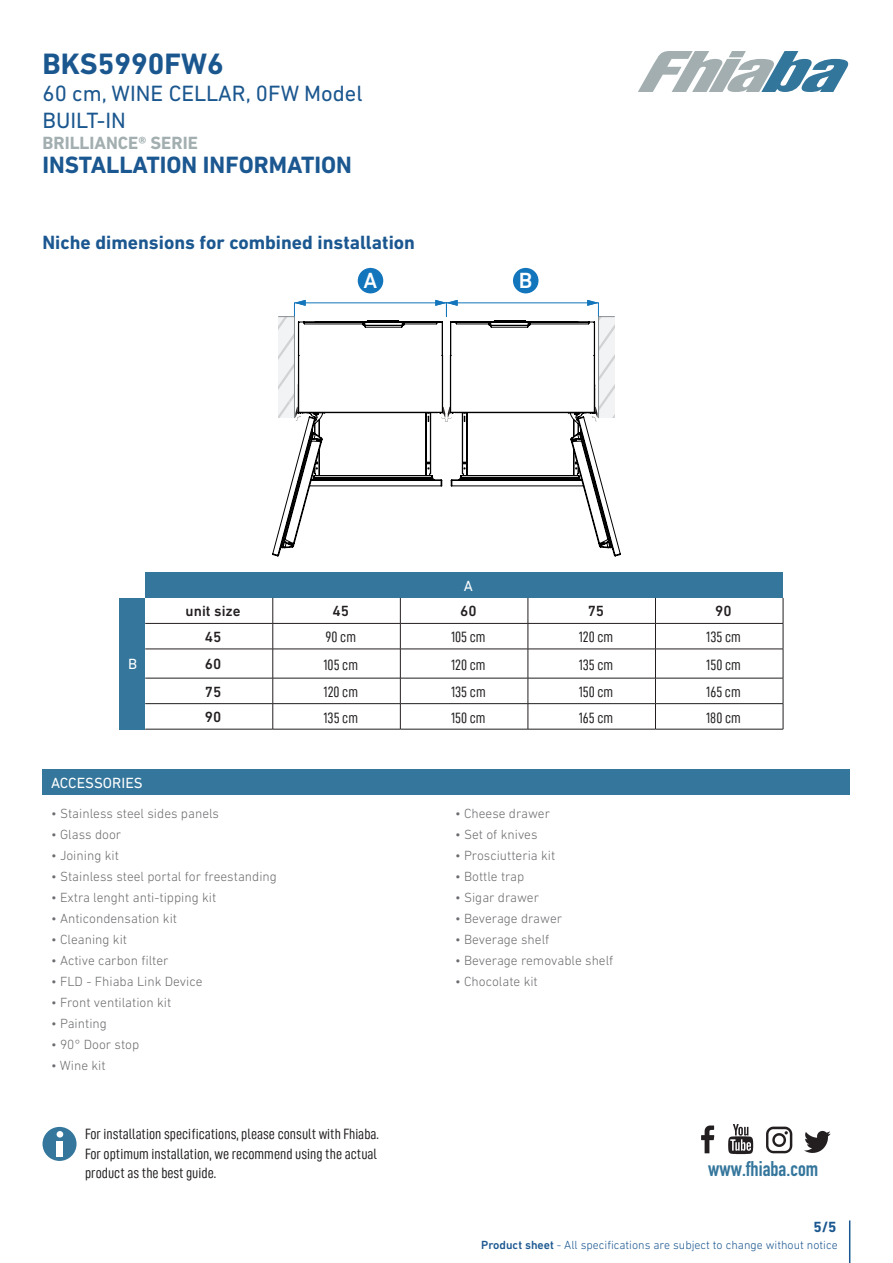
<style>
.page{position:relative;width:893px;height:1263px;background:#fff}
.page>*{position:absolute;margin:0;border:0;box-sizing:border-box;transform-origin:0 0}
.Product_code{font:700 30px "DIN Next LT Pro";color:#1b578f}
.Sottotitolo{font:700 24px "DIN Next LT Pro";color:#1b5790}
.Sigla{font:22.5px "DIN Next LT Pro";color:#1b578f}
.t1{font:500 22.35px "DIN Next LT Pro";color:#fff}
.t2{font:700 21px "DIN Condensed";color:#34769c}
.t3{font:700 19.5px "DIN Next LT Pro";color:#1b5790}
.Serie{font:700 18px "DIN Next LT Pro";color:#a2aeaf}
.Information{font:15px "D DIN Condensed";color:#231f20}
.t4{font:500 15px "DIN Next LT Pro";color:#231f20}
.Titolo_fascioni_blu{font:15px "DIN Next LT Pro";color:#fff}
.t5{font:700 15px "DIN Next LT Pro";color:#1b5790}
.Testo_FEATURES{font:300 13.5px "DIN Next LT Pro";color:#6c6d70}
.t6{font:300 12px "DIN Next LT Pro";color:#1b5790}
.s1{font-weight:500}
</style>
<div class="page">
<hr style="left:849px;top:1220px;width:1px;height:43px;background:#1b5790">
<svg style="left:638px;top:51px;width:211px;height:41px"></svg>
<img style="left:701px;top:1124px;width:130px;height:31px">
<div style="left:43px;top:1127px;width:34px;height:34px;background:#34769c;border-radius:50%"></div>
<div style="left:57px;top:1141px;width:6px;height:16px;background:#fff"></div>
<svg style="left:57px;top:1131px;width:6px;height:6px"></svg>
<div style="left:43px;top:770px;width:807px;height:25px;background:#34769c"></div>
<div style="left:145px;top:572px;width:638px;height:26px;background:#34769c"></div>
<div style="left:120px;top:598px;width:25px;height:131px;background:#34769c"></div>
<hr style="left:145px;top:623px;width:128px;height:1px;background:#231f20">
<hr style="left:273px;top:623px;width:127px;height:1px;background:#231f20">
<hr style="left:400px;top:623px;width:128px;height:1px;background:#231f20">
<hr style="left:528px;top:623px;width:127px;height:1px;background:#231f20">
<hr style="left:655px;top:623px;width:128px;height:1px;background:#231f20">
<hr style="left:145px;top:649px;width:128px;height:1px;background:#231f20">
<hr style="left:273px;top:649px;width:127px;height:1px;background:#231f20">
<hr style="left:400px;top:649px;width:128px;height:1px;background:#231f20">
<hr style="left:528px;top:649px;width:127px;height:1px;background:#231f20">
<hr style="left:655px;top:649px;width:128px;height:1px;background:#231f20">
<hr style="left:145px;top:678px;width:128px;height:1px;background:#231f20">
<hr style="left:273px;top:678px;width:127px;height:1px;background:#231f20">
<hr style="left:400px;top:678px;width:128px;height:1px;background:#231f20">
<hr style="left:528px;top:678px;width:127px;height:1px;background:#231f20">
<hr style="left:655px;top:678px;width:128px;height:1px;background:#231f20">
<hr style="left:145px;top:703px;width:128px;height:1px;background:#231f20">
<hr style="left:273px;top:703px;width:127px;height:1px;background:#231f20">
<svg style="left:273px;top:598px;width:1px;height:131px"></svg>
<hr style="left:400px;top:703px;width:128px;height:1px;background:#231f20">
<svg style="left:400px;top:598px;width:1px;height:131px"></svg>
<hr style="left:528px;top:703px;width:127px;height:1px;background:#231f20">
<svg style="left:528px;top:598px;width:1px;height:131px"></svg>
<hr style="left:655px;top:703px;width:128px;height:1px;background:#231f20">
<svg style="left:655px;top:598px;width:1px;height:131px"></svg>
<svg style="left:783px;top:598px;width:1px;height:131px"></svg>
<hr style="left:145px;top:729px;width:128px;height:1px;background:#231f20">
<hr style="left:273px;top:729px;width:127px;height:1px;background:#231f20">
<hr style="left:400px;top:729px;width:128px;height:1px;background:#231f20">
<hr style="left:528px;top:729px;width:127px;height:1px;background:#231f20">
<hr style="left:655px;top:729px;width:128px;height:1px;background:#231f20">
<div style="left:358px;top:268px;width:25px;height:25px;background:#1375bc;border-radius:50%"></div>
<div style="left:513px;top:268px;width:25px;height:25px;background:#1375bc;border-radius:50%"></div>
<svg style="left:272px;top:300px;width:349px;height:256px"></svg>
<p class="Product_code" style="left:43px;top:46px;width:183px">BKS5990FW6</p>
<p class="Sigla" style="left:43px;top:80px;width:322px">60 cm, WINE CELLAR, 0FW Model</p>
<p class="Sigla" style="left:43px;top:107px;width:85px">BUILT-IN</p>
<p class="Serie" style="left:43px;top:132px;width:157px">BRILLIANCE® SERIE</p>
<p class="Sottotitolo" style="left:43px;top:150px;width:311px">INSTALLATION INFORMATION</p>
<p class="t3" style="left:43px;top:230px;width:374px">Niche dimensions for combined installation</p>
<p class="t1" style="left:364px;top:267px;width:15px">A</p>
<p class="t1" style="left:519px;top:267px;width:15px">B</p>
<p class="Titolo_fascioni_blu" style="left:128px;top:655px;width:11px">B</p>
<p class="Titolo_fascioni_blu" style="left:51px;top:774px;width:93px">ACCESSORIES</p>
<p class="Titolo_fascioni_blu" style="left:464px;top:577px;width:11px">A</p>
<p class="t4" style="left:186px;top:602px;width:57px">unit size</p>
<p class="t4" style="left:333px;top:602px;width:18px">45</p>
<p class="t4" style="left:460px;top:602px;width:18px">60</p>
<p class="t4" style="left:588px;top:602px;width:18px">75</p>
<p class="t4" style="left:715px;top:602px;width:18px">90</p>
<p class="t4" style="left:205px;top:628px;width:18px">45</p>
<p class="Information" style="left:326px;top:629px;width:32px">90 cm</p>
<p class="Information" style="left:451px;top:629px;width:36px">105 cm</p>
<p class="Information" style="left:579px;top:629px;width:36px">120 cm</p>
<p class="Information" style="left:706px;top:629px;width:36px">135 cm</p>
<p class="t4" style="left:205px;top:655px;width:18px">60</p>
<p class="Information" style="left:324px;top:656px;width:36px">105 cm</p>
<p class="Information" style="left:451px;top:656px;width:36px">120 cm</p>
<p class="Information" style="left:579px;top:656px;width:36px">135 cm</p>
<p class="Information" style="left:706px;top:656px;width:36px">150 cm</p>
<p class="t4" style="left:205px;top:683px;width:18px">75</p>
<p class="Information" style="left:324px;top:684px;width:36px">120 cm</p>
<p class="Information" style="left:451px;top:684px;width:36px">135 cm</p>
<p class="Information" style="left:579px;top:684px;width:36px">150 cm</p>
<p class="Information" style="left:706px;top:684px;width:36px">165 cm</p>
<p class="t4" style="left:205px;top:708px;width:18px">90</p>
<p class="Information" style="left:323px;top:709px;width:36px">135 cm</p>
<p class="Information" style="left:451px;top:709px;width:36px">150 cm</p>
<p class="Information" style="left:579px;top:709px;width:36px">165 cm</p>
<p class="Information" style="left:706px;top:709px;width:36px">180 cm</p>
<p class="Testo_FEATURES" style="left:51px;top:806px;width:170px">• Stainless steel sides panels</p>
<p class="Testo_FEATURES" style="left:51px;top:827px;width:72px">• Glass door</p>
<p class="Testo_FEATURES" style="left:51px;top:848px;width:69px">• Joining kit</p>
<p class="Testo_FEATURES" style="left:51px;top:869px;width:227px">• Stainless steel portal for freestanding</p>
<p class="Testo_FEATURES" style="left:51px;top:890px;width:167px">• Extra lenght anti-tipping kit</p>
<p class="Testo_FEATURES" style="left:51px;top:911px;width:128px">• Anticondensation kit</p>
<p class="Testo_FEATURES" style="left:51px;top:932px;width:78px">• Cleaning kit</p>
<p class="Testo_FEATURES" style="left:51px;top:953px;width:119px">• Active carbon filter</p>
<p class="Testo_FEATURES" style="left:51px;top:974px;width:153px">• FLD - Fhiaba Link Device</p>
<p class="Testo_FEATURES" style="left:51px;top:995px;width:122px">• Front ventilation kit</p>
<p class="Testo_FEATURES" style="left:51px;top:1016px;width:57px">• Painting</p>
<p class="Testo_FEATURES" style="left:51px;top:1037px;width:90px">• 90° Door stop</p>
<p class="Testo_FEATURES" style="left:51px;top:1058px;width:56px">• Wine kit</p>
<p class="Information" style="left:85px;top:1126px;width:295px">For installation specifications, please consult with Fhiaba.</p>
<p class="Information" style="left:85px;top:1145px;width:294px">For optimum installation, we recommend using the actual</p>
<p class="Information" style="left:85px;top:1164px;width:133px">product as the best guide.</p>
<p class="Testo_FEATURES" style="left:455px;top:806px;width:97px">• Cheese drawer</p>
<p class="Testo_FEATURES" style="left:455px;top:827px;width:84px">• Set of knives</p>
<p class="Testo_FEATURES" style="left:455px;top:848px;width:102px">• Prosciutteria kit</p>
<p class="Testo_FEATURES" style="left:455px;top:869px;width:71px">• Bottle trap</p>
<p class="Testo_FEATURES" style="left:455px;top:890px;width:86px">• Sigar drawer</p>
<p class="Testo_FEATURES" style="left:455px;top:911px;width:109px">• Beverage drawer</p>
<p class="Testo_FEATURES" style="left:455px;top:932px;width:96px">• Beverage shelf</p>
<p class="Testo_FEATURES" style="left:455px;top:953px;width:160px">• Beverage removable shelf</p>
<p class="Testo_FEATURES" style="left:455px;top:974px;width:84px">• Chocolate kit</p>
<p class="t2" style="left:708px;top:1154px;width:111px">www.fhiaba.com</p>
<p class="t5" style="left:813px;top:1218px;width:25px">5/5</p>
<p class="t6" style="left:481px;top:1238px;width:358px"><span class="s1">Product sheet</span> - All specifications are subject to change without notice</p>
</div>
